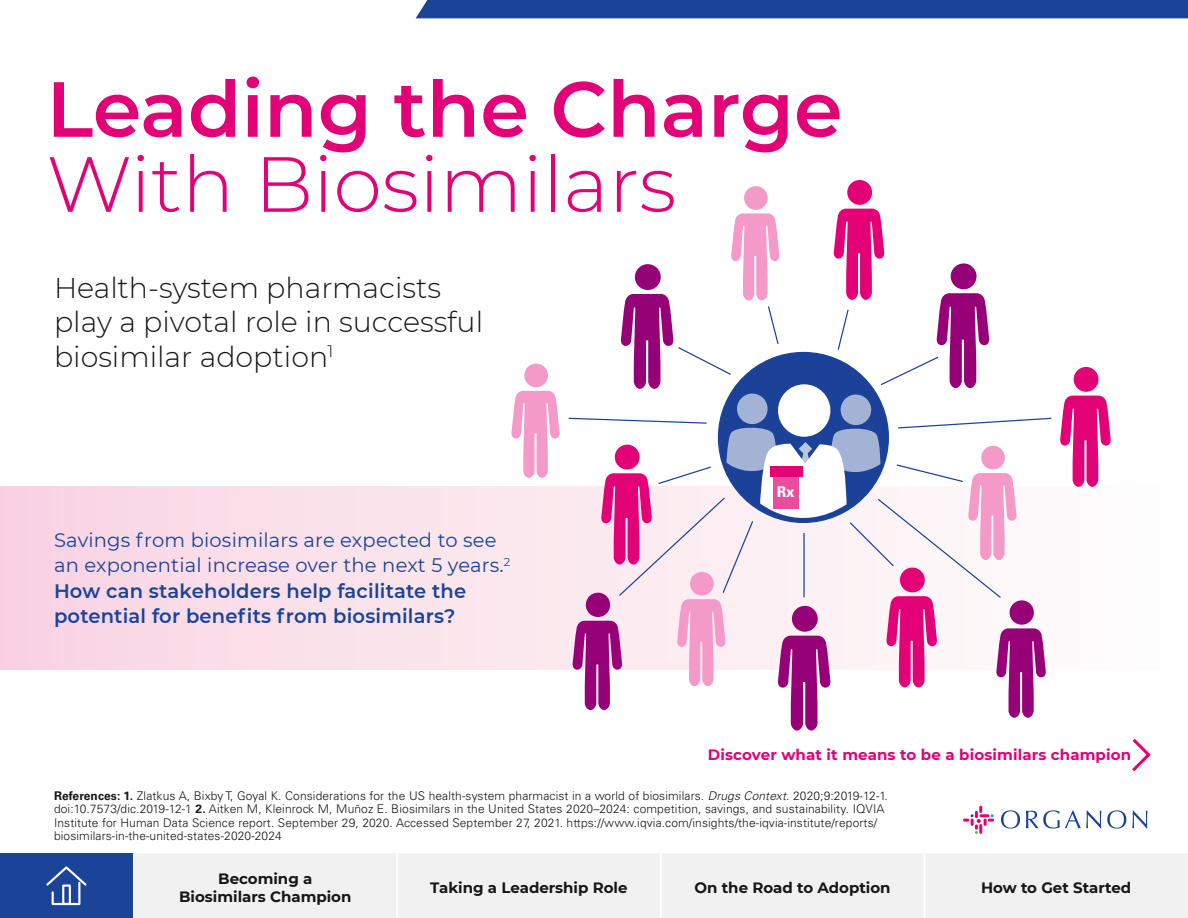
<style>
.page{position:relative;width:1188px;height:918px;background:#fff}
.page>*{position:absolute;margin:0;border:0;box-sizing:border-box;transform-origin:0 0}
.t1{font:600 78px/75px "Montserrat";color:#e20177}
.t2{font:300 28.5px/34.5px "Montserrat";color:#171717}
.t3{font:19.5px/25.5px "Montserrat";letter-spacing:.01em;color:#1b4398}
.t4{font:700 15px/18px "Montserrat";color:#171717;text-align:center}
.t5{font:700 15px "Montserrat";letter-spacing:.01em;color:#e20177}
.t6{font:700 condensed 14.85px "Univers LT Std";color:#fff;scale:1.15 1}
.t7{font:300 12px/13.5px "Univers LT Std";letter-spacing:.01em;color:#171717}
.s1{font-weight:300}
.s2{font-weight:600}
.s3{font-weight:700}
.s4{font-style:italic}
</style>
<div class="page">
<div style="left:416px;top:0;width:772px;height:18px;background:#1b4398"></div>
<svg style="left:1001px;top:810px;width:19px;height:19px"></svg>
<svg style="left:1026px;top:810px;width:75px;height:19px"></svg>
<svg style="left:1107px;top:810px;width:19px;height:19px"></svg>
<svg style="left:1132px;top:810px;width:16px;height:19px"></svg>
<svg style="left:963px;top:806px;width:31px;height:28px"></svg>
<svg style="left:0;top:486px;width:567px;height:183px;background:#f9dee9"></svg>
<svg style="left:1132px;top:738px;width:19px;height:34px"></svg>
<div style="left:718px;top:352px;width:170px;height:170px;background:#1b4298;border-radius:50%"></div>
<div style="left:744px;top:186px;width:24px;height:24px;background:#f49ac9;border-radius:50%"></div>
<svg style="left:621px;top:213px;width:159px;height:176px"></svg>
<div style="left:847px;top:180px;width:25px;height:25px;background:#e20177;border-radius:50%"></div>
<svg style="left:834px;top:209px;width:155px;height:179px"></svg>
<div style="left:737px;top:394px;width:31px;height:30px;background:#a3b3d5;border-radius:50%"></div>
<div style="left:841px;top:395px;width:30px;height:30px;background:#a3b3d5;border-radius:50%"></div>
<div style="left:778px;top:384px;width:52px;height:53px;background:#fff;border-radius:50%"></div>
<div style="left:524px;top:364px;width:24px;height:23px;background:#f49ac9;border-radius:50%"></div>
<svg style="left:512px;top:391px;width:48px;height:87px"></svg>
<div style="left:1074px;top:367px;width:25px;height:25px;background:#e20177;border-radius:50%"></div>
<svg style="left:1060px;top:396px;width:51px;height:91px"></svg>
<svg style="left:567px;top:417px;width:485px;height:314px"></svg>
<div style="left:774px;top:473px;width:25px;height:36px;background:#ea4da0"></div>
<div style="left:770px;top:466px;width:32px;height:11px;background:#e20177"></div>
<div style="left:134px;top:854px;width:1054px;height:64px;background:#f2f1f2"></div>
<hr style="left:396px;top:854px;width:2px;height:64px;background:#fff">
<hr style="left:660px;top:854px;width:2px;height:64px;background:#fff">
<hr style="left:924px;top:854px;width:1px;height:64px;background:#fff">
<div style="left:0;top:854px;width:133px;height:64px;background:#1b4398"></div>
<svg style="left:46px;top:866px;width:41px;height:39px"></svg>
<div style="left:62px;top:885px;width:9px;height:20px;border:2px solid #fff"></div>
<p class="t1" style="left:46px;top:68px;width:798px">Leading the Charge<br><span class="s1">With Biosimilars</span></p>
<p class="t2" style="left:54px;top:269px;width:431px">Health-system pharmacists play a pivotal role in successful biosimilar adoption<sup>1</sup></p>
<p class="t3" style="left:54px;top:527px;width:458px">Savings from biosimilars are expected to see an exponential increase over the next 5 years.<sup>2<br></sup><span class="s2">How can stakeholders help facilitate the potential for benefits from biosimilars?</span></p>
<p class="t6" style="left:777px;top:482px;width:17px">Rx</p>
<p class="t5" style="left:708px;top:743px;width:425px">Discover what it means to be a biosimilars champion</p>
<p class="t7" style="left:54px;top:789px;width:835px"><span class="s3">References: 1.</span> Zlatkus A, Bixby T, Goyal K. Considerations for the US health-system pharmacist in a world of biosimilars. <span class="s4">Drugs Context</span>. 2020;9:2019-12-1. doi:10.7573/dic.2019-12-1 <span class="s3">2.</span> Aitken M, Kleinrock M, Muñoz E. Biosimilars in the United States 2020–2024: competition, savings, and sustainability. IQVIA Institute for Human Data Science report. September 29, 2020. Accessed September 27, 2021. https://www.iqvia.com/insights/the-iqvia-institute/reports/ biosimilars-in-the-united-states-2020-2024</p>
<p class="t4" style="left:179px;top:869px;width:174px">Becoming a<br>Biosimilars Champion</p>
<p class="t4" style="left:430px;top:878px;width:199px">Taking a Leadership Role</p>
<p class="t4" style="left:694px;top:878px;width:198px">On the Road to Adoption</p>
<p class="t4" style="left:981px;top:878px;width:152px">How to Get Started</p>
</div>
